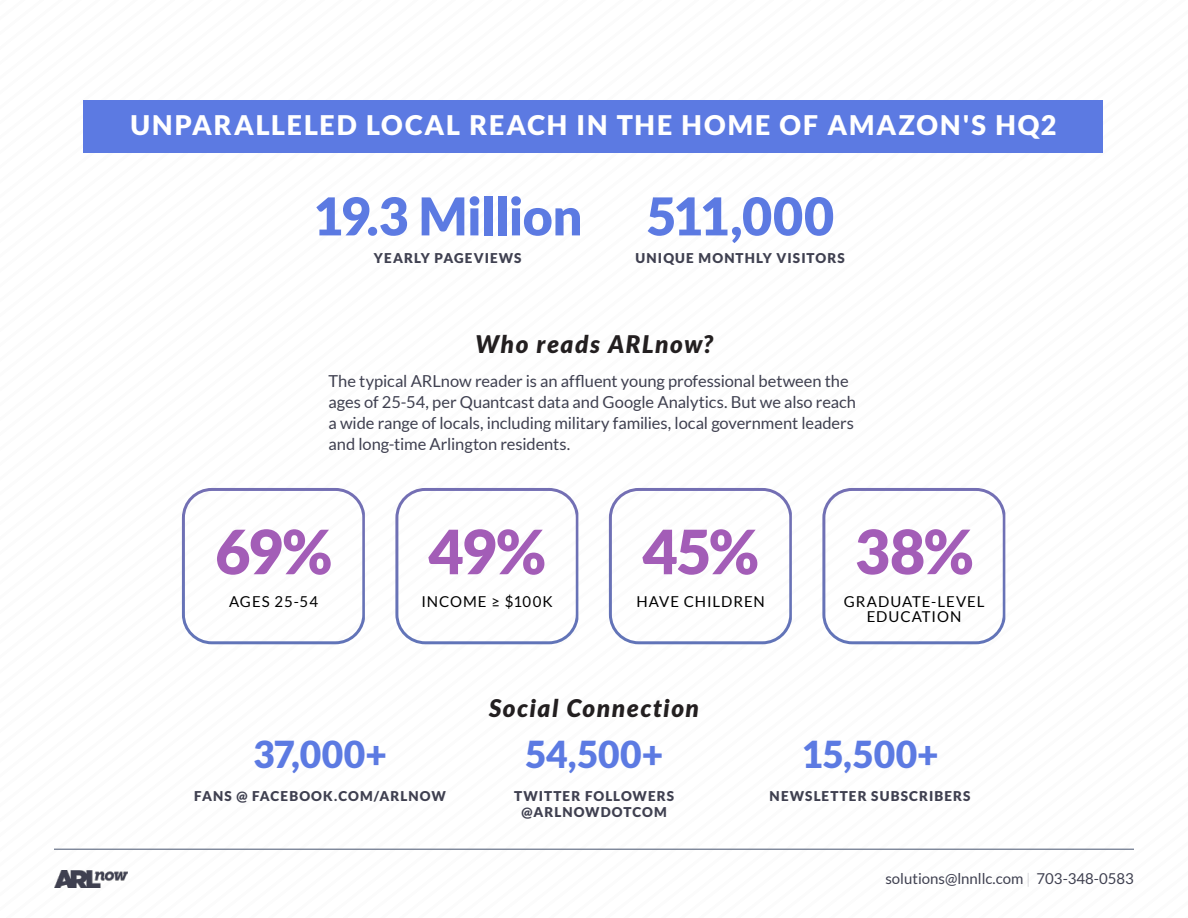
<style>
.page{position:relative;width:1188px;height:918px;background:#fff}
.page>*{position:absolute;margin:0;border:0;box-sizing:border-box;transform-origin:0 0}
.t1{font:900 61.2px "Lato";letter-spacing:-.035em;color:#a35db7}
.t2{font:900 52.2px "Lato";letter-spacing:-.02em;color:#5c7ae2}
.t3{font:900 37.2px "Lato";letter-spacing:-.01em;color:#5c7ae2}
.t4{font:900 27px "Lato";letter-spacing:.07em;color:#fff}
.t5{font:italic 900 24.3px "Lato";letter-spacing:.07em;color:#231f20}
.t6{font:16.5px/21px "Lato";letter-spacing:-.005em;color:#3f4050}
.t7{font:15px/15px "Lato";letter-spacing:.065em;color:#000;text-align:center}
.t8{font:15px "Lato";color:#3f4050}
.t9{font:900 13.5px "Lato";letter-spacing:.08em;color:#3f4050}
.s1{font-weight:100}
</style>
<div class="page">
<img style="left:54px;top:870px;width:73px;height:18px">
<hr style="left:54px;top:849px;width:1080px;height:1px;background:#495670">
<div style="left:84px;top:100px;width:1019px;height:52px;background:#5c7ae2"></div>
<svg style="left:182px;top:488px;width:183px;height:156px"></svg>
<svg style="left:395px;top:488px;width:183px;height:156px"></svg>
<svg style="left:609px;top:488px;width:183px;height:156px"></svg>
<svg style="left:822px;top:488px;width:183px;height:156px"></svg>
<h3 class="t4" style="left:131px;top:109px;width:927px">UNPARALLELED LOCAL REACH IN THE HOME OF AMAZON'S HQ2</h3>
<h2 class="t2" style="left:313px;top:186px;width:271px">19.3 Million</h2>
<p class="t9" style="left:374px;top:250px;width:149px">YEARLY PAGEVIEWS</p>
<h2 class="t2" style="left:646px;top:186px;width:189px">511,000</h2>
<p class="t9" style="left:636px;top:250px;width:211px">UNIQUE MONTHLY VISITORS</p>
<h3 class="t5" style="left:475px;top:329px;width:239px">Who reads ARLnow?</h3>
<p class="t6" style="left:328px;top:370px;width:529px">The typical ARLnow reader is an affluent young professional between the ages of 25-54, per Quantcast data and Google Analytics. But we also reach a wide range of locals, including military families, local government leaders and long-time Arlington residents.</p>
<h1 class="t1" style="left:215px;top:516px;width:119px">69%</h1>
<p class="t7" style="left:229px;top:594px;width:90px">AGES 25-54</p>
<h3 class="t3" style="left:253px;top:732px;width:135px">37,000+</h3>
<h1 class="t1" style="left:428px;top:516px;width:119px">49%</h1>
<p class="t7" style="left:421px;top:594px;width:133px">INCOME ≥ $100K</p>
<h1 class="t1" style="left:642px;top:516px;width:118px">45%</h1>
<p class="t7" style="left:636px;top:594px;width:130px">HAVE CHILDREN</p>
<h3 class="t5" style="left:489px;top:694px;width:211px">Social Connection</h3>
<h1 class="t1" style="left:854px;top:516px;width:121px">38%</h1>
<p class="t7" style="left:844px;top:594px;width:142px">GRADUATE-LEVEL<br>EDUCATION</p>
<h3 class="t3" style="left:525px;top:732px;width:140px">54,500+</h3>
<h3 class="t3" style="left:801px;top:732px;width:139px">15,500+</h3>
<p class="t9" style="left:194px;top:788px;width:253px">FANS @ FACEBOOK.COM/ARLNOW</p>
<p class="t9" style="left:514px;top:788px;width:162px">TWITTER FOLLOWERS</p>
<p class="t9" style="left:770px;top:788px;width:202px">NEWSLETTER SUBSCRIBERS</p>
<p class="t9" style="left:522px;top:805px;width:147px">@ARLNOWDOTCOM</p>
<p class="t8" style="left:885px;top:870px;width:250px">solutions@lnnllc.com <span class="s1">|</span> 703-348-0583</p>
</div>
